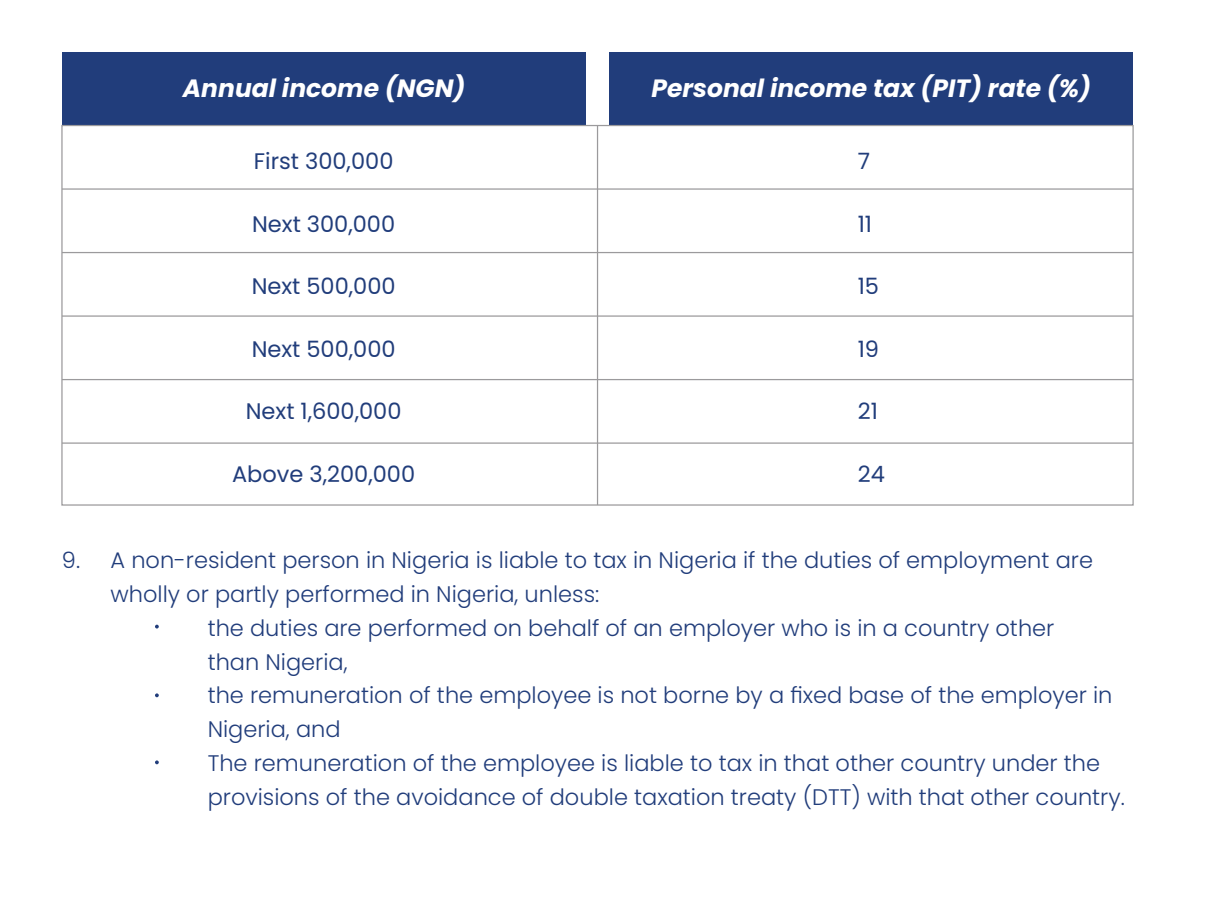
<style>
.page{position:relative;width:1212px;height:911px;background:#fff}
.page>*{position:absolute;margin:0;border:0;box-sizing:border-box;transform-origin:0 0}
.t1{font:italic 700 25px "Poppins";color:#fff}
.t2{font:300 22.5px "Poppins";color:#213d7b}
.t3{font:22.5px "Poppins";color:#213d7b}
</style>
<div class="page">
<div style="left:62px;top:52px;width:523px;height:74px;background:#213d7b"></div>
<div style="left:610px;top:52px;width:523px;height:74px;background:#213d7b"></div>
<hr style="left:62px;top:188px;width:1071px;height:2px;background:#9b9a9c">
<hr style="left:62px;top:252px;width:1071px;height:1px;background:#9b9a9c">
<hr style="left:62px;top:315px;width:1071px;height:2px;background:#9b9a9c">
<hr style="left:62px;top:379px;width:1071px;height:1px;background:#9b9a9c">
<hr style="left:62px;top:442px;width:1071px;height:2px;background:#9b9a9c">
<hr style="left:597px;top:126px;width:1px;height:379px;background:#9b9a9c">
<svg style="left:155px;top:625px;width:4px;height:3px"></svg>
<svg style="left:155px;top:693px;width:4px;height:4px"></svg>
<svg style="left:155px;top:760px;width:4px;height:4px"></svg>
<p class="t1" style="left:183px;top:71px;width:284px">Annual income (NGN)</p>
<p class="t1" style="left:652px;top:71px;width:441px">Personal income tax (PIT) rate (%)</p>
<p class="t3" style="left:254px;top:145px;width:141px">First 300,000</p>
<p class="t3" style="left:858px;top:145px;width:14px">7</p>
<p class="t3" style="left:252px;top:208px;width:145px">Next 300,000</p>
<p class="t3" style="left:858px;top:208px;width:16px">11</p>
<p class="t3" style="left:252px;top:270px;width:145px">Next 500,000</p>
<p class="t3" style="left:858px;top:270px;width:23px">15</p>
<p class="t3" style="left:252px;top:333px;width:145px">Next 500,000</p>
<p class="t3" style="left:858px;top:333px;width:23px">19</p>
<p class="t3" style="left:246px;top:395px;width:157px">Next 1,600,000</p>
<p class="t3" style="left:858px;top:395px;width:22px">21</p>
<p class="t3" style="left:232px;top:458px;width:185px">Above 3,200,000</p>
<p class="t3" style="left:858px;top:458px;width:29px">24</p>
<p class="t2" style="left:62px;top:545px;width:1033px">9. A non-resident person in Nigeria is liable to tax in Nigeria if the duties of employment are</p>
<p class="t2" style="left:111px;top:579px;width:490px">wholly or partly performed in Nigeria, unless:</p>
<p class="t2" style="left:208px;top:612px;width:848px">the duties are performed on behalf of an employer who is in a country other</p>
<p class="t2" style="left:208px;top:646px;width:141px">than Nigeria,</p>
<p class="t2" style="left:208px;top:680px;width:906px">the remuneration of the employee is not borne by a fixed base of the employer in</p>
<p class="t2" style="left:208px;top:714px;width:134px">Nigeria, and</p>
<p class="t2" style="left:208px;top:747px;width:894px">The remuneration of the employee is liable to tax in that other country under the</p>
<p class="t2" style="left:208px;top:781px;width:919px">provisions of the avoidance of double taxation treaty (DTT) with that other country.</p>
</div>
